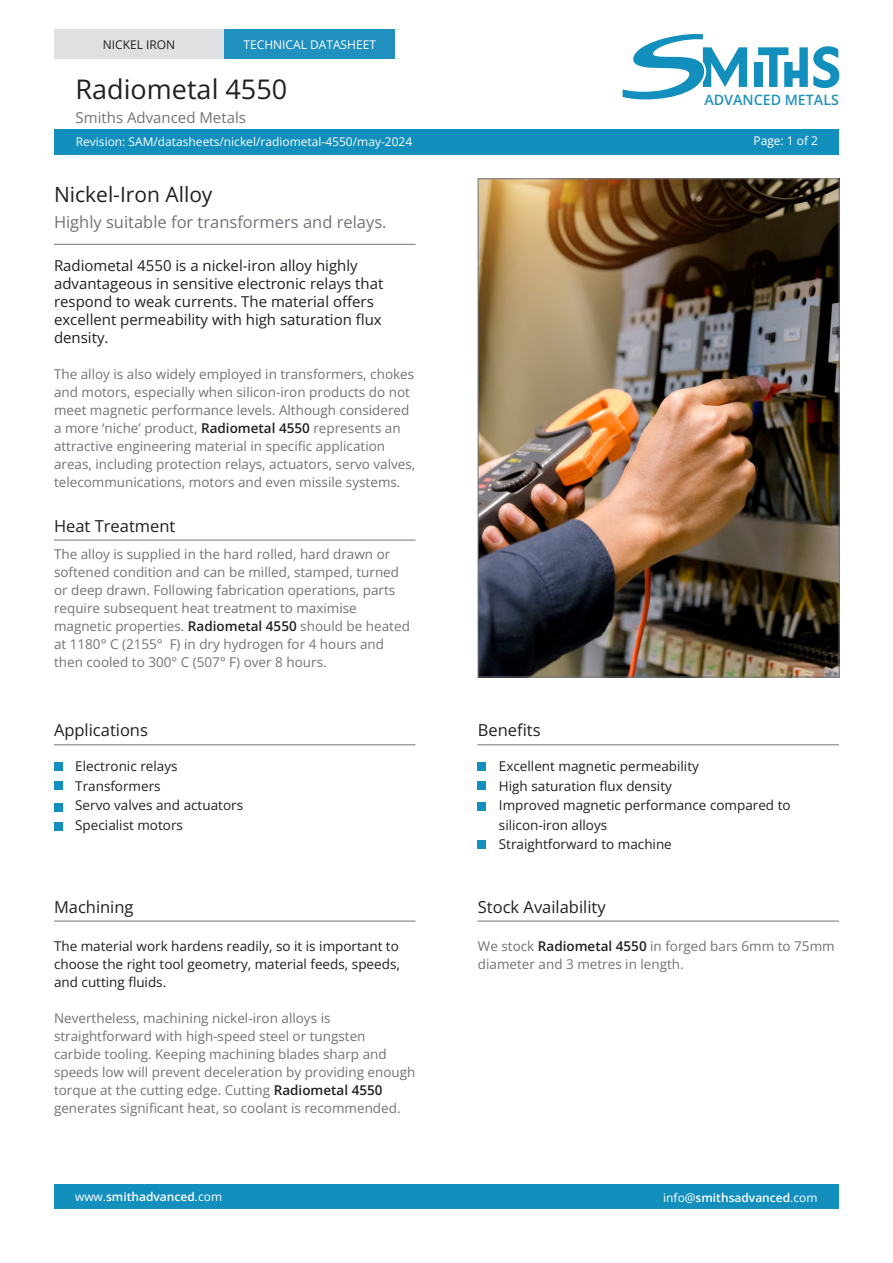
<style>
.page{position:relative;width:893px;height:1263px;background:#fff}
.page>*{position:absolute;margin:0;border:0;box-sizing:border-box;transform-origin:0 0}
.t1{font:27px "Open Sans";color:#231f20}
.t2{font:21px "Open Sans";color:#231f20}
.t3{font:16.5px "Open Sans";color:#231f20}
.t4{font:16.5px "Open Sans";color:#707378}
.t5{font:15px/18px "Open Sans";color:#231f20}
.t6{font:15px "Open Sans";color:#707378}
.t7{font:600 14.25px "Open Sans";color:#2090be}
.t8{font:13.5px/18px "Open Sans";color:#707378}
.t9{font:13.5px/19.5px "Open Sans";color:#231f20}
.t10{font:12px "Open Sans";color:#fff}
.t11{font:600 12px "Open Sans";color:#fff}
.t12{font:12px "Open Sans";color:#231f20}
.s1{font-weight:600;color:#231f20}
.s2{font-weight:400}
</style>
<div class="page">
<div style="left:54px;top:1184px;width:785px;height:25px;background:#138fbe"></div>
<div style="left:54px;top:129px;width:785px;height:25px;background:#138fbe"></div>
<img style="left:480px;top:181px;width:357px;height:494px">
<div style="left:54px;top:130px;width:785px;height:25px;background:#138fbe"></div>
<svg style="left:623px;top:34px;width:124px;height:65px"></svg>
<div style="left:754px;top:62px;width:8px;height:25px;background:#138fbe"></div>
<svg style="left:758px;top:46px;width:81px;height:42px"></svg>
<div style="left:477px;top:762px;width:9px;height:9px;background:#138fbe"></div>
<div style="left:477px;top:781px;width:9px;height:9px;background:#138fbe"></div>
<div style="left:477px;top:802px;width:9px;height:8px;background:#138fbe"></div>
<div style="left:477px;top:840px;width:9px;height:9px;background:#138fbe"></div>
<hr style="left:477px;top:744px;width:362px;height:1px;background:#707378">
<hr style="left:54px;top:744px;width:361px;height:1px;background:#707378">
<div style="left:54px;top:762px;width:9px;height:9px;background:#138fbe"></div>
<div style="left:54px;top:781px;width:9px;height:9px;background:#138fbe"></div>
<div style="left:54px;top:29px;width:170px;height:29px;background:#dfe0e2"></div>
<div style="left:225px;top:29px;width:170px;height:29px;background:#2090be"></div>
<hr style="left:477px;top:921px;width:362px;height:1px;background:#707378">
<hr style="left:54px;top:921px;width:361px;height:1px;background:#707378">
<hr style="left:54px;top:244px;width:361px;height:1px;background:#707378">
<hr style="left:54px;top:540px;width:361px;height:1px;background:#707378">
<div style="left:54px;top:803px;width:9px;height:8px;background:#138fbe"></div>
<div style="left:54px;top:822px;width:9px;height:8px;background:#138fbe"></div>
<p class="t12" style="left:103px;top:37px;width:74px">NICKEL IRON</p>
<p class="t10" style="left:244px;top:37px;width:134px">TECHNICAL DATASHEET</p>
<p class="t1" style="left:76px;top:71px;width:213px">Radiometal 4550</p>
<p class="t6" style="left:76px;top:107px;width:172px">Smiths Advanced Metals</p>
<p class="t10" style="left:76px;top:133px;width:338px">Revision: SAM/datasheets/nickel/radiometal-4550/may-2024</p>
<p class="t10" style="left:753px;top:132px;width:66px">Page: 1 of 2</p>
<p class="t7" style="left:704px;top:90px;width:136px">ADVANCED METALS</p>
<p class="t10" style="left:96px;top:134px;width:241px">: SMC/info_sheet/heat_treatments/jun2021</p>
<p class="t10" style="left:747px;top:133px;width:48px">Pages 2</p>
<p class="t2" style="left:54px;top:180px;width:160px">Nickel-Iron Alloy</p>
<p class="t4" style="left:54px;top:211px;width:334px">Highly suitable for transformers and relays.</p>
<p class="t5" style="left:54px;top:256px;width:305px">Radiometal 4550 is a nickel-iron alloy highly</p>
<p class="t5" style="left:54px;top:274px;width:331px">advantageous in sensitive electronic relays that</p>
<p class="t5" style="left:54px;top:292px;width:329px">respond to weak currents. The material offers excellent permeability with high saturation flux density.</p>
<p class="t8" style="left:54px;top:365px;width:363px">The alloy is also widely employed in transformers, chokes and motors, especially when silicon-iron products do not meet magnetic performance levels. Although considered a more ‘niche’ product, <span class="s1">Radiometal 4550</span> represents an attractive engineering material in specific application areas, including protection relays, actuators, servo valves, telecommunications, motors and even missile systems.</p>
<p class="t3" style="left:54px;top:514px;width:123px">Heat Treatment</p>
<p class="t8" style="left:54px;top:545px;width:347px">The alloy is supplied in the hard rolled, hard drawn or softened condition and can be milled, stamped, turned or deep drawn. Following fabrication operations, parts require subsequent heat treatment to maximise</p>
<p class="t8" style="left:54px;top:617px;width:357px">magnetic properties. <span class="s1">Radiometal 4550</span> should be heated at 1180° C (2155° F) in dry hydrogen for 4 hours and then cooled to 300° C (507° F) over 8 hours.</p>
<p class="t3" style="left:54px;top:719px;width:95px">Applications</p>
<p class="t3" style="left:478px;top:719px;width:64px">Benefits</p>
<p class="t9" style="left:499px;top:756px;width:293px">Excellent magnetic permeability<br>High saturation flux density<br>Improved magnetic performance compared to</p>
<p class="t9" style="left:499px;top:815px;width:110px">silicon-iron alloys</p>
<p class="t9" style="left:499px;top:834px;width:174px">Straightforward to machine</p>
<p class="t9" style="left:75px;top:756px;width:169px">Electronic relays<br>Transformers<br>Servo valves and actuators<br>Specialist motors</p>
<p class="t3" style="left:54px;top:895px;width:81px">Machining</p>
<p class="t3" style="left:478px;top:895px;width:129px">Stock Availability</p>
<p class="t9" style="left:54px;top:937px;width:347px;line-height:18px;text-align:justify">The material work hardens readily, so it is important to choose the right tool geometry, material feeds, speeds, and cutting fluids.</p>
<p class="t8" style="left:54px;top:1009px;width:278px">Nevertheless, machining nickel-iron alloys is</p>
<p class="t8" style="left:54px;top:1027px;width:313px">straightforward with high-speed steel or tungsten</p>
<p class="t8" style="left:54px;top:1045px;width:363px">carbide tooling. Keeping machining blades sharp and speeds low will prevent deceleration by providing enough torque at the cutting edge. Cutting <span class="s1">Radiometal 4550</span></p>
<p class="t8" style="left:54px;top:1099px;width:348px">generates significant heat, so coolant is recommended.</p>
<p class="t8" style="left:478px;top:937px;width:358px">We stock <span class="s1">Radiometal 4550</span> in forged bars 6mm to 75mm diameter and 3 metres in length.</p>
<p class="t11" style="left:75px;top:1189px;width:149px"><span class="s2">www.</span>smithadvanced<span class="s2">.com</span></p>
<p class="t11" style="left:663px;top:1189px;width:156px"><span class="s2">info@</span>smithsadvanced<span class="s2">.com</span></p>
</div>
